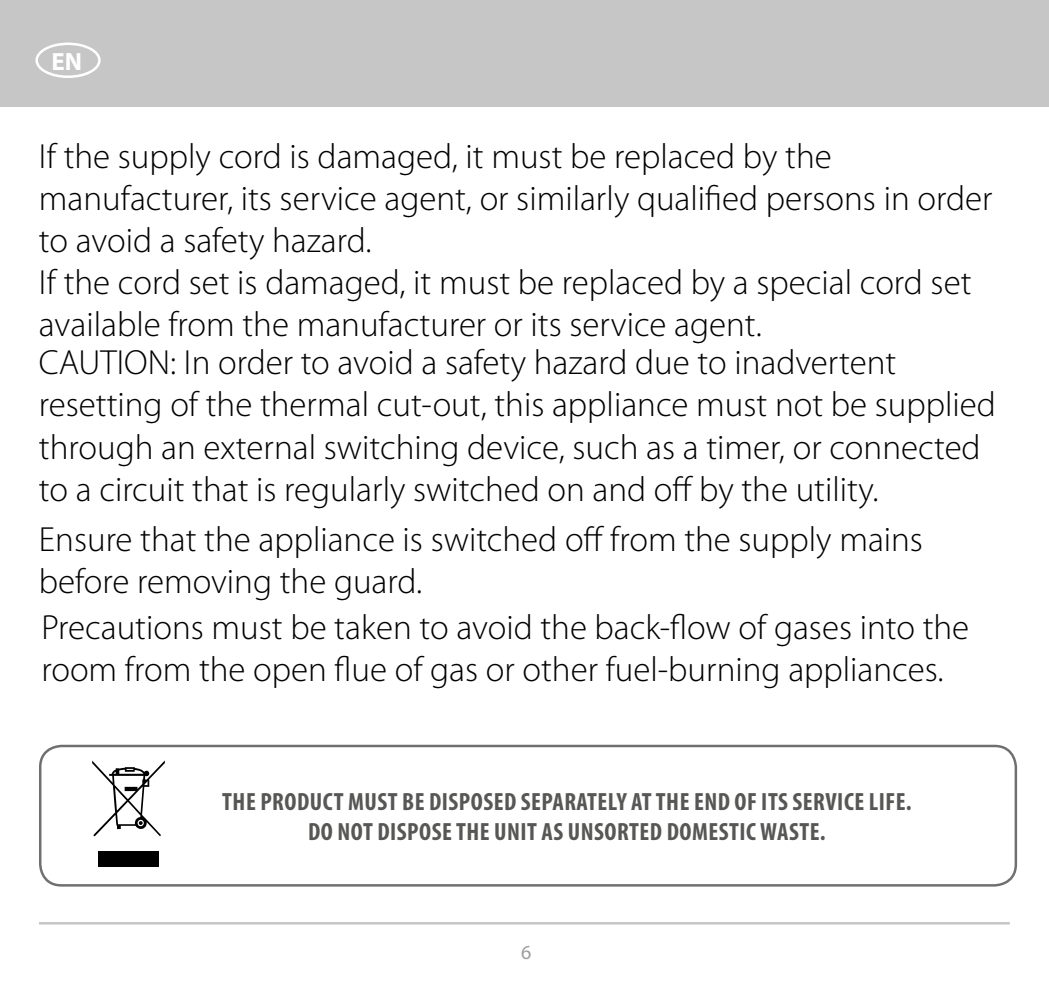
<style>
.page{position:relative;width:1049px;height:993px;background:#fff}
.page>*{position:absolute;margin:0;border:0;box-sizing:border-box;transform-origin:0 0}
.t1{font:300 35px/42px "Myriad Pro";color:#000}
.t2{font:700 condensed 25px/30px "Myriad Pro";letter-spacing:.02em;color:#575756;text-align:center}
.t3{font:700 25px "Myriad Pro";color:#fff}
.t4{font:20px "Myriad Pro";color:#9d9d9c}
</style>
<div class="page">
<div style="left:0;top:0;width:1049px;height:106px;background:#c6c6c6"></div>
<hr style="left:39px;top:921px;width:971px;height:3px;background:#c6c6c6">
<div style="left:35px;top:43px;width:66px;height:35px;border:2px solid #fff;border-radius:50%"></div>
<div style="left:39px;top:744px;width:978px;height:142px;border:2px solid #706f6f;border-radius:21px"></div>
<svg style="left:92px;top:760px;width:73px;height:76px"></svg>
<div style="left:98px;top:851px;width:61px;height:15px;background:#000"></div>
<p class="t3" style="left:51px;top:45px;width:32px">EN</p>
<p class="t1" style="left:39px;top:136px;width:955px">If the supply cord is damaged, it must be replaced by the manufacturer, its service agent, or similarly qualified persons in order to avoid a safety hazard.<br>If the cord set is damaged, it must be replaced by a special cord set available from the manufacturer or its service agent.</p>
<p class="t1" style="left:39px;top:342px;width:958px">CAUTION: In order to avoid a safety hazard due to inadvertent resetting of the thermal cut-out, this appliance must not be supplied through an external switching device, such as a timer, or connected to a circuit that is regularly switched on and off by the utility.</p>
<p class="t1" style="left:39px;top:518px;width:885px">Ensure that the appliance is switched off from the supply mains before removing the guard.</p>
<p class="t1" style="left:41px;top:606px;width:929px">Precautions must be taken to avoid the back-flow of gases into the room from the open flue of gas or other fuel-burning appliances.</p>
<p class="t2" style="left:222px;top:785px;width:691px">THE PRODUCT MUST BE DISPOSED SEPARATELY AT THE END OF ITS SERVICE LIFE.<br>DO NOT DISPOSE THE UNIT AS UNSORTED DOMESTIC WASTE.</p>
<p class="t4" style="left:521px;top:939px;width:12px">6</p>
</div>
